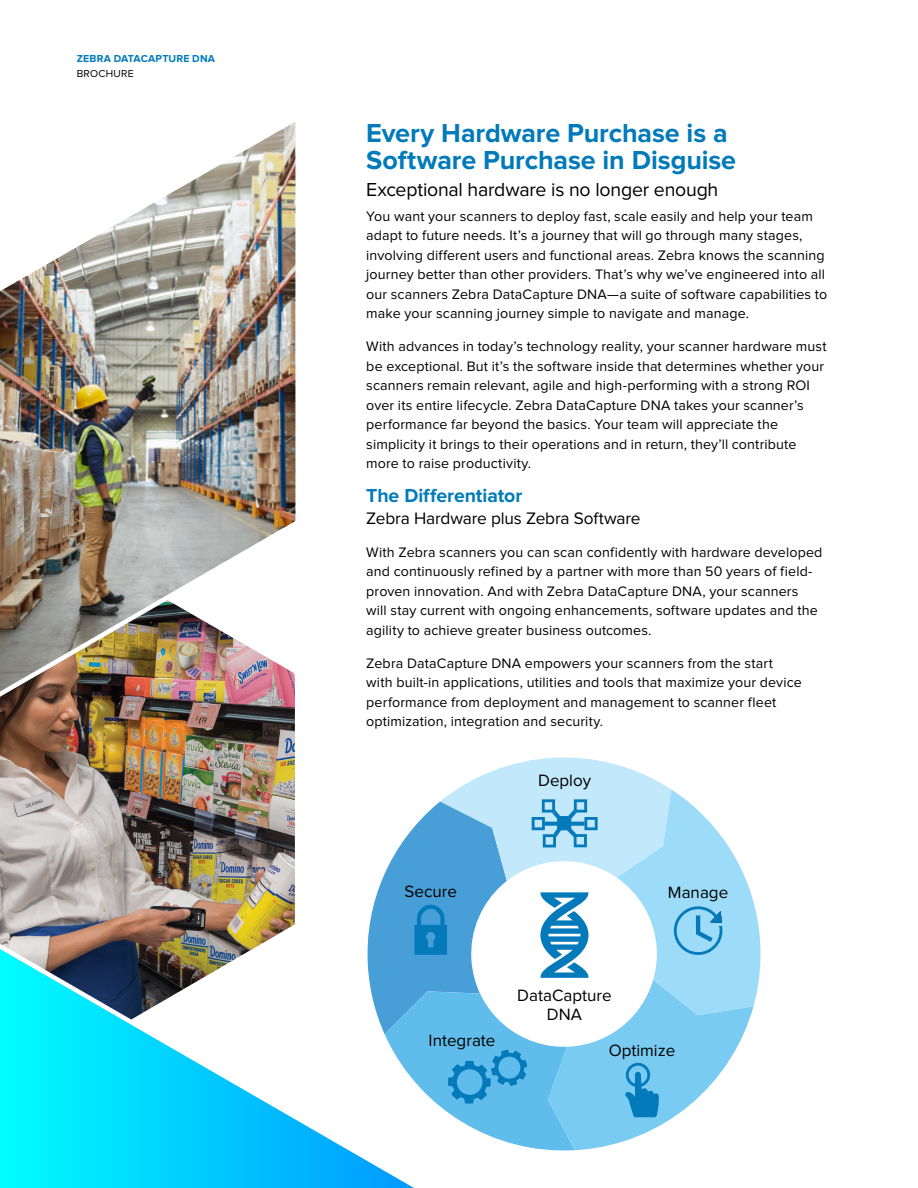
<style>
.page{position:relative;width:918px;height:1188px;background:#fff}
.page>*{position:absolute;margin:0;border:0;box-sizing:border-box;transform-origin:0 0}
.t1{font:700 27px/27px "Proxima Nova";letter-spacing:-.005em;color:#007aba}
.t2{font:19.5px "Proxima Nova";letter-spacing:-.01em;color:#000}
.t3{font:700 19.5px "Proxima Nova";letter-spacing:-.005em;color:#007aba}
.t4{font:17.25px "Proxima Nova";letter-spacing:-.01em;color:#000}
.t5{font:16.95px/18.5px "Proxima Nova";color:#000;text-align:center}
.t6{font:14.25px/19.5px "Proxima Nova";letter-spacing:.01em;color:#000}
.t7{font:700 10.5px "Proxima Nova";letter-spacing:.02em;color:#007aba}
.t8{font:10.5px "Proxima Nova";letter-spacing:.025em;color:#000}
</style>
<div class="page">
<img style="left:0;top:791px;width:295px;height:131px">
<img style="left:0;top:122px;width:295px;height:393px">
<svg style="left:0;top:922px;width:414px;height:266px"></svg>
<img style="left:0;top:515px;width:296px;height:276px">
<svg style="left:364px;top:757px;width:397px;height:398px"></svg>
<p class="t7" style="left:77px;top:53px;width:140px">ZEBRA DATACAPTURE DNA</p>
<p class="t8" style="left:77px;top:68px;width:59px">BROCHURE</p>
<h1 class="t1" style="left:366px;top:120px;width:371px">Every Hardware Purchase is a<br>Software Purchase in Disguise</h1>
<h2 class="t2" style="left:366px;top:180px;width:354px">Exceptional hardware is no longer enough</h2>
<p class="t6" style="left:366px;top:207px;width:462px">You want your scanners to deploy fast, scale easily and help your team adapt to future needs. It’s a journey that will go through many stages, involving different users and functional areas. Zebra knows the scanning journey better than other providers. That’s why we’ve engineered into all our scanners Zebra DataCapture DNA—a suite of software capabilities to make your scanning journey simple to navigate and manage.</p>
<p class="t6" style="left:366px;top:337px;width:462px">With advances in today’s technology reality, your scanner hardware must be exceptional. But it’s the software inside that determines whether your scanners remain relevant, agile and high-performing with a strong ROI over its entire lifecycle. Zebra DataCapture DNA takes your scanner’s performance far beyond the basics. Your team will appreciate the simplicity it brings to their operations and in return, they’ll contribute more to raise productivity.</p>
<h2 class="t3" style="left:366px;top:484px;width:158px">The Differentiator</h2>
<p class="t4" style="left:366px;top:510px;width:276px">Zebra Hardware plus Zebra Software</p>
<p class="t6" style="left:366px;top:543px;width:458px">With Zebra scanners you can scan confidently with hardware developed and continuously refined by a partner with more than 50 years of field&shy;proven innovation. And with Zebra DataCapture DNA, your scanners will stay current with ongoing enhancements, software updates and the agility to achieve greater business outcomes.</p>
<p class="t6" style="left:366px;top:654px;width:437px">Zebra DataCapture DNA empowers your scanners from the start with built-in applications, utilities and tools that maximize your device performance from deployment and management to scanner fleet optimization, integration and security.</p>
<p class="t5" style="left:538px;top:772px;width:55px">Deploy</p>
<p class="t5" style="left:404px;top:883px;width:54px">Secure</p>
<p class="t5" style="left:668px;top:884px;width:62px">Manage</p>
<p class="t5" style="left:429px;top:1031px;width:68px">Integrate</p>
<p class="t5" style="left:517px;top:987px;width:96px">DataCapture<br>DNA</p>
<p class="t5" style="left:609px;top:1042px;width:68px">Optimize</p>
</div>
